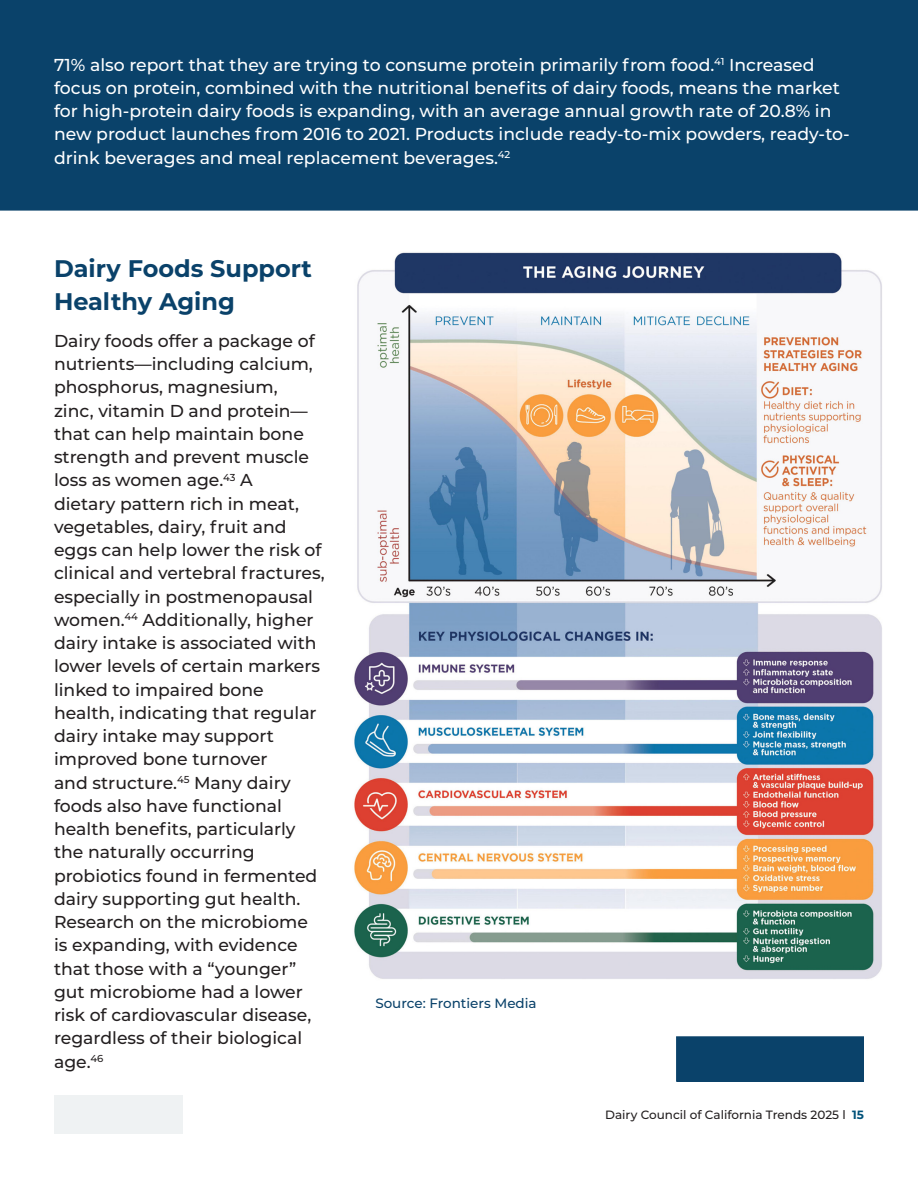
<style>
.page{position:relative;width:918px;height:1188px;background:#fff}
.page>*{position:absolute;margin:0;border:0;box-sizing:border-box;transform-origin:0 0}
.Body{font:700 24px/33px "Montserrat";color:#0a426a}
.Body-2{font:500 17.25px/23.2px "Montserrat";color:#231f20}
.Body-3{font:500 17.25px/23.2px "Montserrat";color:#fff}
.Body-4{font:500 13.5px "Montserrat";color:#0a426a}
.t1{font:500 12px "Montserrat";color:#231f20}
.s1{font-weight:700;color:#00527a}
</style>
<div class="page">
<div style="left:0;top:0;width:918px;height:211px;background:#0a426a"></div>
<div style="left:54px;top:1095px;width:128px;height:39px;background:#eff2f3"></div>
<img style="left:354px;top:252px;width:528px;height:727px">
<div style="left:676px;top:1036px;width:188px;height:46px;background:#0a426a"></div>
<p class="Body-3" style="left:54px;top:52px;width:797px">71% also report that they are trying to consume protein primarily from food.<sup>41</sup> Increased focus on protein, combined with the nutritional benefits of dairy foods, means the market for high-protein dairy foods is expanding, with an average annual growth rate of 20.8% in new product launches from 2016 to 2021. Products include ready-to-mix powders, ready-to&shy;drink beverages and meal replacement beverages.<sup>42</sup></p>
<p class="Body" style="left:54px;top:251px;width:260px">Dairy Foods Support<br>Healthy Aging</p>
<p class="Body-2" style="left:54px;top:328px;width:272px">Dairy foods offer a package of nutrients—including calcium, phosphorus, magnesium,<br>zinc, vitamin D and protein— that can help maintain bone strength and prevent muscle loss as women age.<sup>43</sup> A<br>dietary pattern rich in meat, vegetables, dairy, fruit and eggs can help lower the risk of clinical and vertebral fractures, especially in postmenopausal women.<sup>44</sup> Additionally, higher dairy intake is associated with lower levels of certain markers linked to impaired bone health, indicating that regular dairy intake may support improved bone turnover<br>and structure.<sup>45</sup> Many dairy foods also have functional health benefits, particularly the naturally occurring probiotics found in fermented dairy supporting gut health.<br>Research on the microbiome is expanding, with evidence that those with a “younger” gut microbiome had a lower risk of cardiovascular disease, regardless of their biological age.<sup>46</sup></p>
<p class="Body-4" style="left:375px;top:993px;width:163px">Source: Frontiers Media</p>
<p class="t1" style="left:605px;top:1106px;width:260px">Dairy Council of California Trends 2025 l <span class="s1">15</span></p>
</div>
